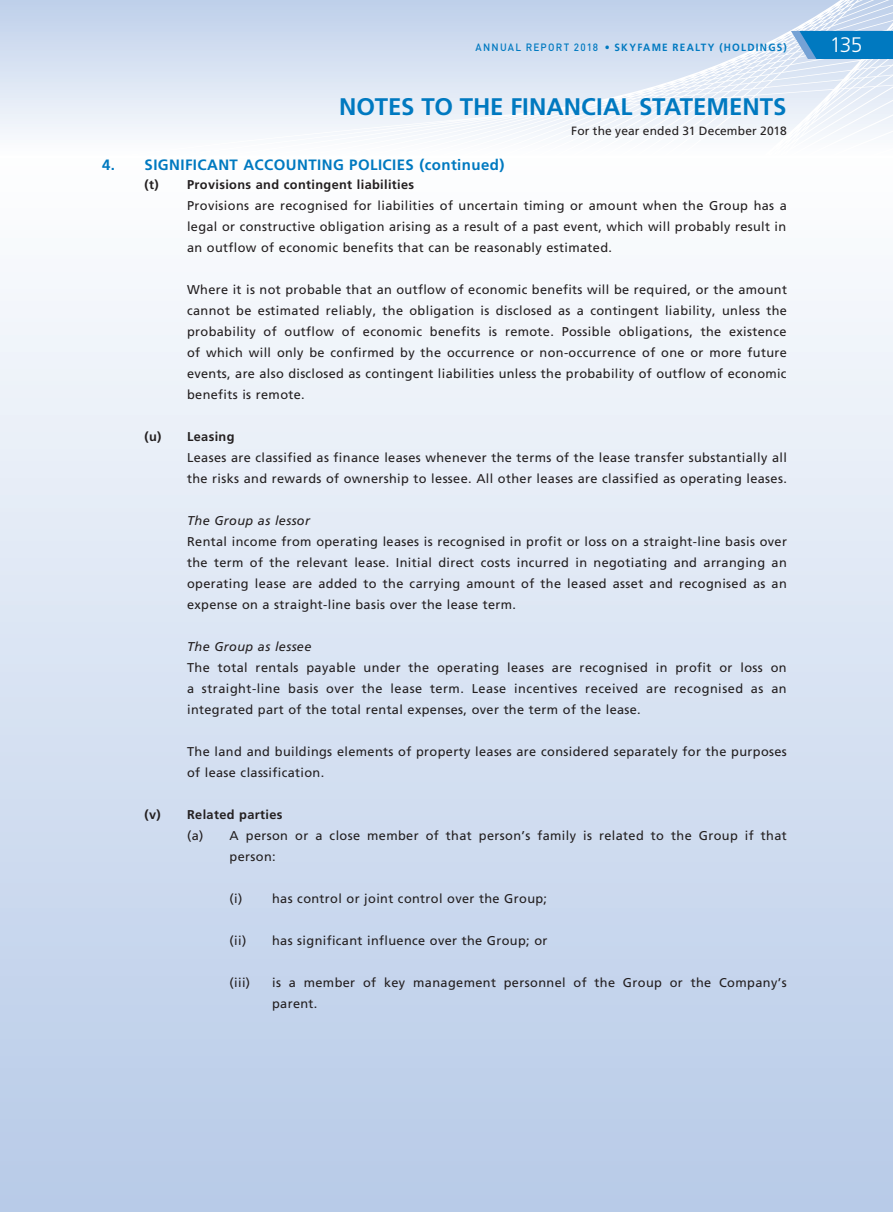
<style>
.page{position:relative;width:893px;height:1212px;background:#fff}
.page>*{position:absolute;margin:0;border:0;box-sizing:border-box;transform-origin:0 0}
.t1{font:700 24px "Frutiger LT Std";color:#0079c0}
.t2{font:300 21px "Frutiger LT Std";color:#fff}
.t3{font:700 15px "Frutiger LT Std";letter-spacing:.03em;color:#0079c0}
.t4{font:12.75px/21px "Frutiger LT Std";letter-spacing:.03em;color:#231f20;text-align:justify}
.t5{font:700 12.75px "Frutiger LT Std";letter-spacing:.03em;color:#231f20}
.t6{font:italic 12.75px "Frutiger LT Std";letter-spacing:.03em;color:#231f20}
.t7{font:12px "Frutiger LT Std";letter-spacing:.015em;color:#231f20}
.t8{font:700 10.5px "Frutiger LT Std";letter-spacing:.125em;color:#0079c0;scale:.95 1}
.s1{font-family:"DIN Pro";font-weight:500}
.s2{font-weight:300}
</style>
<div class="page">
<div style="left:0;top:157px;width:893px;height:1055px;background:linear-gradient(to bottom,#fdfefe,#b6c9e7)"></div>
<svg style="left:0;top:0;width:693px;height:135px;background:#d9e3f2"></svg>
<svg style="left:693px;top:0;width:200px;height:135px"></svg>
<p class="t8" style="left:476px;top:41px;width:329px"><span class="s1">ANNUAL REPORT 2018</span> <span class="s2">•</span> SKYFAME REALTY (HOLDINGS)</p>
<h2 class="t2" style="left:830px;top:33px;width:34px">135</h2>
<h1 class="t1" style="left:339px;top:92px;width:449px">NOTES TO THE FINANCIAL STATEMENTS</h1>
<p class="t7" style="left:571px;top:123px;width:217px">For the year ended 31 December 2018</p>
<p class="t3" style="left:102px;top:156px;width:404px">4. SIGNIFICANT ACCOUNTING POLICIES (continued)</p>
<p class="t5" style="left:145px;top:177px;width:271px">(t) Provisions and contingent liabilities</p>
<p class="t4" style="left:187px;top:195px;width:601px">Provisions are recognised for liabilities of uncertain timing or amount when the Group has a legal or constructive obligation arising as a result of a past event, which will probably result in an outflow of economic benefits that can be reasonably estimated.</p>
<p class="t4" style="left:187px;top:279px;width:601px">Where it is not probable that an outflow of economic benefits will be required, or the amount cannot be estimated reliably, the obligation is disclosed as a contingent liability, unless the probability of outflow of economic benefits is remote. Possible obligations, the existence of which will only be confirmed by the occurrence or non-occurrence of one or more future events, are also disclosed as contingent liabilities unless the probability of outflow of economic benefits is remote.</p>
<p class="t5" style="left:145px;top:429px;width:92px">(u) Leasing</p>
<p class="t4" style="left:187px;top:447px;width:601px">Leases are classified as finance leases whenever the terms of the lease transfer substantially all the risks and rewards of ownership to lessee. All other leases are classified as operating leases.</p>
<p class="t6" style="left:187px;top:513px;width:124px">The Group as lessor</p>
<p class="t4" style="left:187px;top:531px;width:601px">Rental income from operating leases is recognised in profit or loss on a straight-line basis over the term of the relevant lease. Initial direct costs incurred in negotiating and arranging an operating lease are added to the carrying amount of the leased asset and recognised as an expense on a straight-line basis over the lease term.</p>
<p class="t6" style="left:187px;top:639px;width:126px">The Group as lessee</p>
<p class="t4" style="left:187px;top:657px;width:601px">The total rentals payable under the operating leases are recognised in profit or loss on a straight-line basis over the lease term. Lease incentives received are recognised as an integrated part of the total rental expenses, over the term of the lease.</p>
<p class="t4" style="left:187px;top:741px;width:601px">The land and buildings elements of property leases are considered separately for the purposes of lease classification.</p>
<p class="t5" style="left:145px;top:807px;width:139px">(v) Related parties</p>
<p class="t4" style="left:230px;top:825px;width:559px;text-indent:-43px">(a) A person or a close member of that person’s family is related to the Group if that person:</p>
<p class="t4" style="left:230px;top:888px;width:319px">(i) has control or joint control over the Group;</p>
<p class="t4" style="left:230px;top:930px;width:319px">(ii) has significant influence over the Group; or</p>
<p class="t4" style="left:230px;top:972px;width:22px">(iii)</p>
<p class="t4" style="left:272px;top:972px;width:516px">is a member of key management personnel of the Group or the Company’s parent.</p>
</div>
